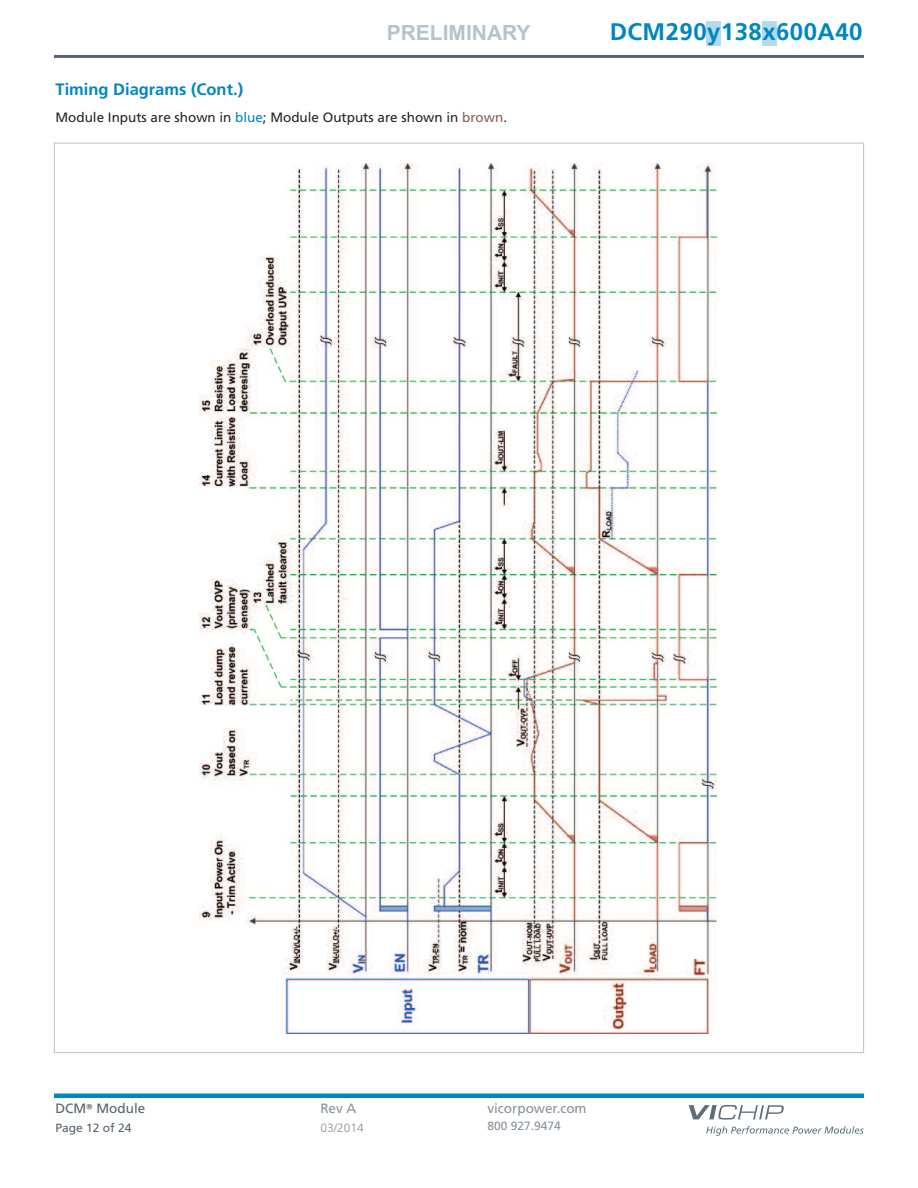
<style>
.page{position:relative;width:918px;height:1188px;background:#fff}
.page>*{position:absolute;margin:0;border:0;box-sizing:border-box;transform-origin:0 0}
.t1{font:700 24px "Frutiger";letter-spacing:.02em;color:#0086c3}
.t2{font:700 21px "Arial";color:#b6c3cb}
.t3{font:700 16.5px "Frutiger";color:#0086c3}
.t4{font:13.5px "Frutiger";color:#272627}
.t5{font:13.5px "Frutiger";color:#89919b}
.t6{font:13.5px "Frutiger";color:#56626f}
.t7{font:12px "Frutiger";color:#89919b}
.t8{font:12px "Frutiger";color:#56626f}
.t9{font:300 12px "Frutiger";color:#89919b}
.s1{color:#0086c3}
.s2{color:#8d5c50}
.s3{font-family:"Frutiger Serif LT Pro";color:#272627}
</style>
<div class="page">
<hr style="left:54px;top:55px;width:810px;height:3px;background:#56626f">
<hr style="left:54px;top:1094px;width:810px;height:4px;background:#0086c3">
<svg style="left:706px;top:1126px;width:158px;height:10px"></svg>
<svg style="left:689px;top:1105px;width:95px;height:15px"></svg>
<div style="left:762px;top:22px;width:14px;height:24px;background:#b3dbed"></div>
<div style="left:706px;top:21px;width:15px;height:25px;background:#b3dbed"></div>
<img style="left:200px;top:164px;width:516px;height:869px">
<h2 class="t2" style="left:387px;top:20px;width:145px">PRELIMINARY</h2>
<h1 class="t1" style="left:610px;top:22px;width:254px">DCM290y138x600A40</h1>
<p class="t3" style="left:56px;top:82px;width:189px">Timing Diagrams (Cont.)</p>
<p class="t4" style="left:56px;top:112px;width:453px">Module Inputs are shown in <span class="s1">blue</span>; Module Outputs are shown in <span class="s2">brown</span>.</p>
<p class="t6" style="left:56px;top:1103px;width:91px">DCM<span class="s3">®</span> Module</p>
<p class="t5" style="left:320px;top:1103px;width:37px">Rev A</p>
<p class="t5" style="left:488px;top:1103px;width:101px">vicorpower.com</p>
<p class="t8" style="left:56px;top:1123px;width:77px">Page 12 of 24</p>
<p class="t9" style="left:320px;top:1123px;width:45px">03/2014</p>
<p class="t7" style="left:488px;top:1121px;width:75px">800 927.9474</p>
</div>
